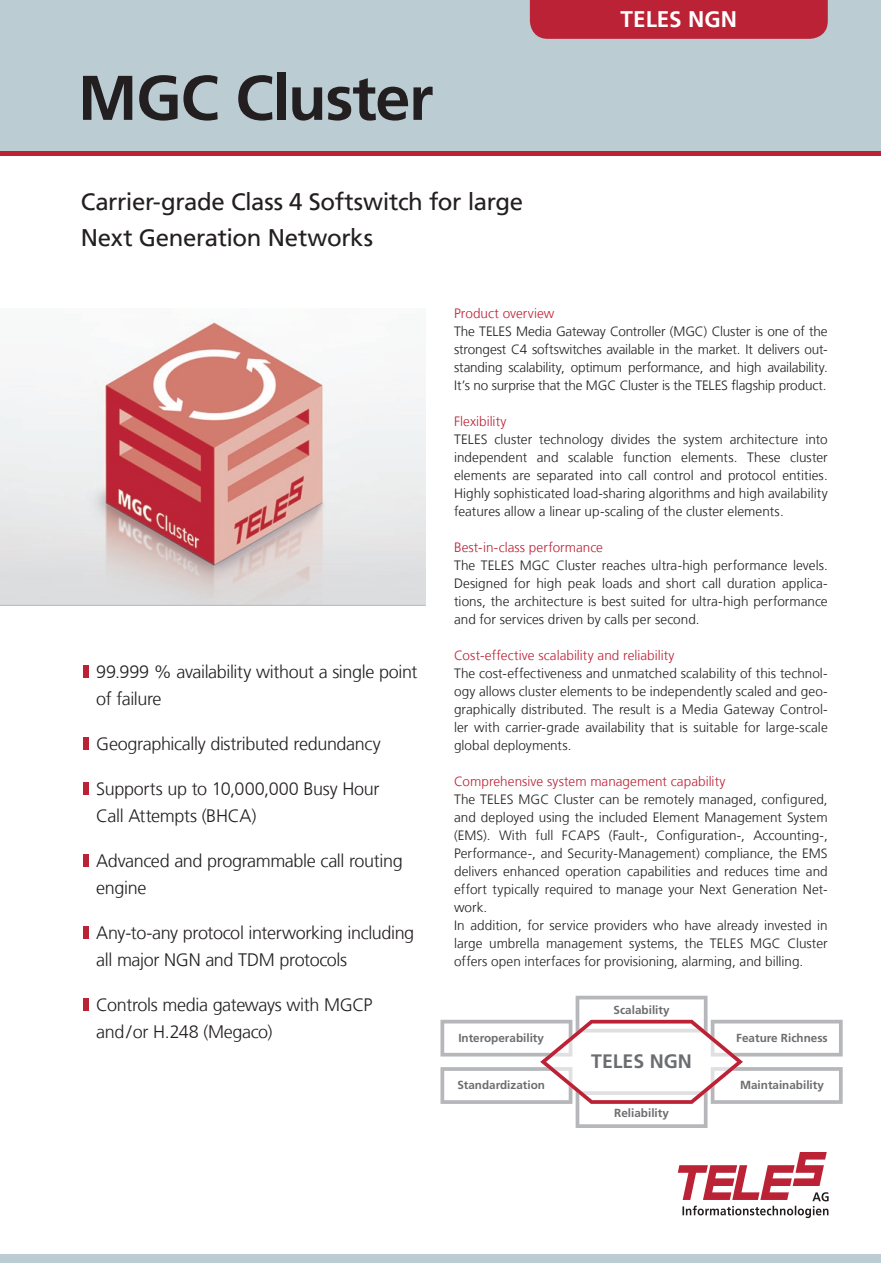
<style>
.page{position:relative;width:881px;height:1263px;background:#fff}
.page>*{position:absolute;margin:0;border:0;box-sizing:border-box;transform-origin:0 0}
.t1{font:700 63px "Frutiger 65";letter-spacing:-.02em;color:#231f20}
.t2{font:24px/36px "Frutiger 55";letter-spacing:-.015em;color:#231f20}
.t3{font:700 22.5px "Frutiger 65";color:#fff}
.t4{font:700 19.5px "Frutiger 65";color:#6c6d70}
.t5{font:300 18px/27px "Frutiger 45";letter-spacing:-.02em;color:#231f20}
.t6{font:300 13.5px/18px "Frutiger 45";color:#231f20;text-align:justify}
.t7{font:300 13.5px "Frutiger 45";letter-spacing:.005em;color:#bc2236}
.t8{font:700 11.7px "Frutiger 65";color:#6c6d70}
</style>
<div class="page">
<div style="left:0;top:1254px;width:880px;height:9px;background:#bbccd2"></div>
<div style="left:0;top:0;width:880px;height:153px;background:#bbccd2"></div>
<div style="left:529px;top:0;width:298px;height:39px;background:#bc2236"></div>
<div style="left:0;top:151px;width:880px;height:5px;background:#bc2236"></div>
<svg style="left:677px;top:1152px;width:151px;height:66px"></svg>
<div style="left:83px;top:665px;width:5px;height:13px;background:#bc2236"></div>
<div style="left:83px;top:926px;width:5px;height:13px;background:#bc2236"></div>
<div style="left:83px;top:854px;width:5px;height:13px;background:#bc2236"></div>
<div style="left:83px;top:782px;width:5px;height:13px;background:#bc2236"></div>
<div style="left:83px;top:737px;width:5px;height:13px;background:#bc2236"></div>
<div style="left:83px;top:998px;width:5px;height:13px;background:#bc2236"></div>
<img style="left:0;top:319px;width:425px;height:286px">
<hr style="left:0;top:605px;width:425px;height:1px;background:#bcbdc0">
<svg style="left:440px;top:996px;width:402px;height:132px"></svg>
<h1 class="t1" style="left:78px;top:61px;width:357px">MGC Cluster</h1>
<h2 class="t2" style="left:81px;top:184px;width:444px">Carrier-grade Class 4 Softswitch for large<br>Next Generation Networks</h2>
<h3 class="t3" style="left:620px;top:6px;width:118px">TELES NGN</h3>
<h3 class="t5" style="left:96px;top:658px;width:323px">99.999 % availability without a single point of failure</h3>
<h3 class="t5" style="left:96px;top:730px;width:286px">Geographically distributed redundancy</h3>
<h3 class="t5" style="left:96px;top:775px;width:284px">Supports up to 10,000,000 Busy Hour<br>Call Attempts (BHCA)</h3>
<h3 class="t5" style="left:96px;top:847px;width:308px">Advanced and programmable call routing engine</h3>
<h3 class="t5" style="left:96px;top:919px;width:319px">Any-to-any protocol interworking including all major NGN and TDM protocols</h3>
<h3 class="t5" style="left:96px;top:991px;width:277px">Controls media gateways with MGCP and/or H.248 (Megaco)</h3>
<p class="t7" style="left:454px;top:306px;width:102px">Product overview</p>
<p class="t6" style="left:454px;top:322px;width:375px">The TELES Media Gateway Controller (MGC) Cluster is one of the strongest C4 softswitches available in the market. It delivers out&shy;standing scalability, optimum performance, and high availability.<br>It’s no surprise that the MGC Cluster is the TELES flagship product.</p>
<p class="t7" style="left:454px;top:414px;width:54px">Flexibility</p>
<p class="t6" style="left:454px;top:430px;width:375px">TELES cluster technology divides the system architecture into independent and scalable function elements. These cluster elements are separated into call control and protocol entities.<br>Highly sophisticated load-sharing algorithms and high availability features allow a linear up-scaling of the cluster elements.</p>
<p class="t7" style="left:454px;top:540px;width:150px">Best-in-class performance</p>
<p class="t6" style="left:454px;top:556px;width:375px">The TELES MGC Cluster reaches ultra-high performance levels.<br>Designed for high peak loads and short call duration applica&shy;tions, the architecture is best suited for ultra-high performance and for services driven by calls per second.</p>
<p class="t7" style="left:454px;top:647px;width:222px">Cost-effective scalability and reliability</p>
<p class="t6" style="left:454px;top:664px;width:375px">The cost-effectiveness and unmatched scalability of this technol&shy;ogy allows cluster elements to be independently scaled and geo&shy;graphically distributed. The result is a Media Gateway Control&shy;ler with carrier-grade availability that is suitable for large-scale global deployments.</p>
<p class="t7" style="left:454px;top:773px;width:273px">Comprehensive system management capability</p>
<p class="t6" style="left:454px;top:790px;width:375px;text-align:left">The TELES MGC Cluster can be remotely managed, configured, and deployed using the included Element Management System (EMS). With full FCAPS (Fault-, Configuration-, Accounting-, Performance-, and Security-Management) compliance, the EMS delivers enhanced operation capabilities and reduces time and effort typically required to manage your Next Generation Net&shy;work.<br>In addition, for service providers who have already invested in large umbrella management systems, the TELES MGC Cluster offers open interfaces for provisioning, alarming, and billing.</p>
<p class="t8" style="left:458px;top:1030px;width:87px">Interoperability</p>
<p class="t8" style="left:457px;top:1078px;width:89px">Standardization</p>
<p class="t8" style="left:613px;top:1003px;width:57px">Scalability</p>
<h3 class="t4" style="left:591px;top:1050px;width:102px">TELES NGN</h3>
<p class="t8" style="left:614px;top:1106px;width:56px">Reliability</p>
<p class="t8" style="left:736px;top:1030px;width:93px">Feature Richness</p>
<p class="t8" style="left:739px;top:1078px;width:85px">Maintainability</p>
</div>
